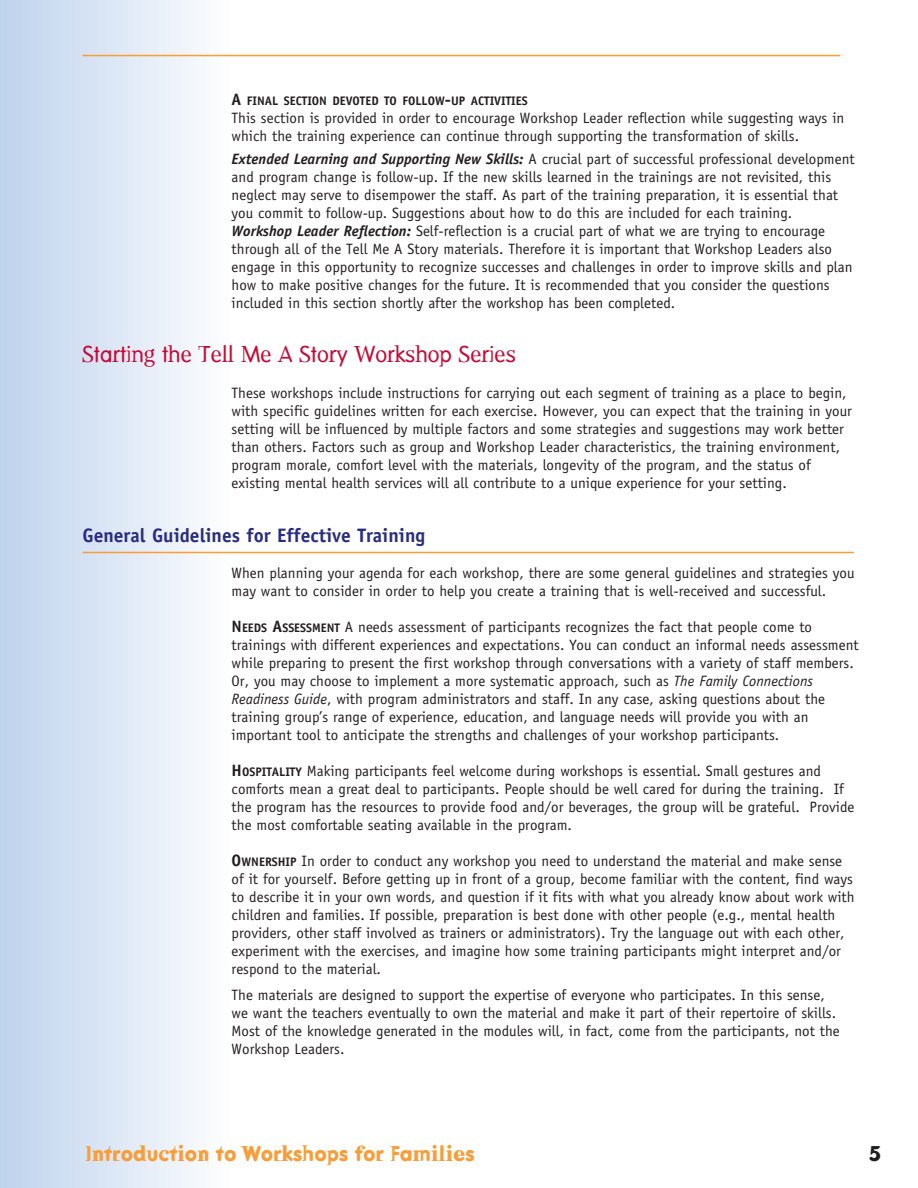
<style>
.page{position:relative;width:918px;height:1188px;background:#fff}
.page>*{position:absolute;margin:0;border:0;box-sizing:border-box;transform-origin:0 0}
.t1{font:22.5px "Dead History Roman";color:#c40c37}
.t2{font:700 21px "Dead History";color:#f89d38}
.t3{font:700 21px "Dead History";color:#231f20}
.t4{font:700 19.5px "Officina Sans";color:#2a2d80}
.t5{font:15px/18px "Officina Sans";color:#231f20}
.t6{font:700 12.3px "Officina Sans";color:#231f20}
.s1{font-size:16.5px}
.s2{font-weight:700;font-style:italic}
.s3{font-weight:700;font-size:16.5px}
.s4{font-weight:700;font-size:12.3px}
.s5{font-style:italic}
</style>
<div class="page">
<div style="left:0;top:0;width:230px;height:1188px;background:linear-gradient(to right,#bed2ec,#fdfdfe)"></div>
<hr style="left:83px;top:55px;width:757px;height:1px;background:#f89d38">
<hr style="left:83px;top:552px;width:771px;height:1px;background:#f89d38">
<p class="t6" style="left:232px;top:93px;width:298px"><span class="s1">A</span> FINAL SECTION DEVOTED TO FOLLOW<span class="s1">-</span>UP ACTIVITIES</p>
<p class="t5" style="left:232px;top:109px;width:614px">This section is provided in order to encourage Workshop Leader reflection while suggesting ways in which the training experience can continue through supporting the transformation of skills.</p>
<p class="t5" style="left:232px;top:150px;width:625px"><span class="s2">Extended Learning and Supporting New Skills:</span> A crucial part of successful professional development and program change is follow-up. If the new skills learned in the trainings are not revisited, this neglect may serve to disempower the staff. As part of the training preparation, it is essential that you commit to follow-up. Suggestions about how to do this are included for each training.</p>
<p class="t5" style="left:232px;top:222px;width:622px"><span class="s2">Workshop Leader Reflection:</span> Self-reflection is a crucial part of what we are trying to encourage through all of the Tell Me A Story materials. Therefore it is important that Workshop Leaders also engage in this opportunity to recognize successes and challenges in order to improve skills and plan how to make positive changes for the future. It is recommended that you consider the questions included in this section shortly after the workshop has been completed.</p>
<p class="t1" style="left:83px;top:338px;width:435px">Starting the Tell Me A Story Workshop Series</p>
<p class="t5" style="left:232px;top:384px;width:622px">These workshops include instructions for carrying out each segment of training as a place to begin, with specific guidelines written for each exercise. However, you can expect that the training in your setting will be influenced by multiple factors and some strategies and suggestions may work better than others. Factors such as group and Workshop Leader characteristics, the training environment, program morale, comfort level with the materials, longevity of the program, and the status of existing mental health services will all contribute to a unique experience for your setting.</p>
<p class="t4" style="left:83px;top:523px;width:344px">General Guidelines for Effective Training</p>
<p class="t5" style="left:232px;top:564px;width:624px">When planning your agenda for each workshop, there are some general guidelines and strategies you may want to consider in order to help you create a training that is well-received and successful.</p>
<p class="t5" style="left:232px;top:618px;width:629px"><span class="s3">N</span> <span class="s4">EEDS</span> <span class="s3">A</span><span class="s4">SSESSMENT</span> A needs assessment of participants recognizes the fact that people come to trainings with different experiences and expectations. You can conduct an informal needs assessment while preparing to present the first workshop through conversations with a variety of staff members.<br>Or, you may choose to implement a more systematic approach, such as <span class="s5">The Family Connections Readiness Guide</span>, with program administrators and staff. In any case, asking questions about the training group’s range of experience, education, and language needs will provide you with an important tool to anticipate the strengths and challenges of your workshop participants.</p>
<p class="t5" style="left:232px;top:762px;width:624px"><span class="s3">H</span> <span class="s4">OSPITALITY</span> Making participants feel welcome during workshops is essential. Small gestures and comforts mean a great deal to participants. People should be well cared for during the training. If the program has the resources to provide food and/or beverages, the group will be grateful. Provide the most comfortable seating available in the program.</p>
<p class="t5" style="left:232px;top:852px;width:624px"><span class="s3">O</span><span class="s4">WNERSHIP</span> In order to conduct any workshop you need to understand the material and make sense of it for yourself. Before getting up in front of a group, become familiar with the content, find ways to describe it in your own words, and question if it fits with what you already know about work with children and families. If possible, preparation is best done with other people (e.g., mental health providers, other staff involved as trainers or administrators). Try the language out with each other, experiment with the exercises, and imagine how some training participants might interpret and/or respond to the material.</p>
<p class="t5" style="left:232px;top:986px;width:610px">The materials are designed to support the expertise of everyone who participates. In this sense, we want the teachers eventually to own the material and make it part of their repertoire of skills.<br>Most of the knowledge generated in the modules will, in fact, come from the participants, not the Workshop Leaders.</p>
<h2 class="t2" style="left:86px;top:1139px;width:391px">Introduction to Workshops for Families</h2>
<h2 class="t3" style="left:869px;top:1139px;width:13px">5</h2>
</div>
